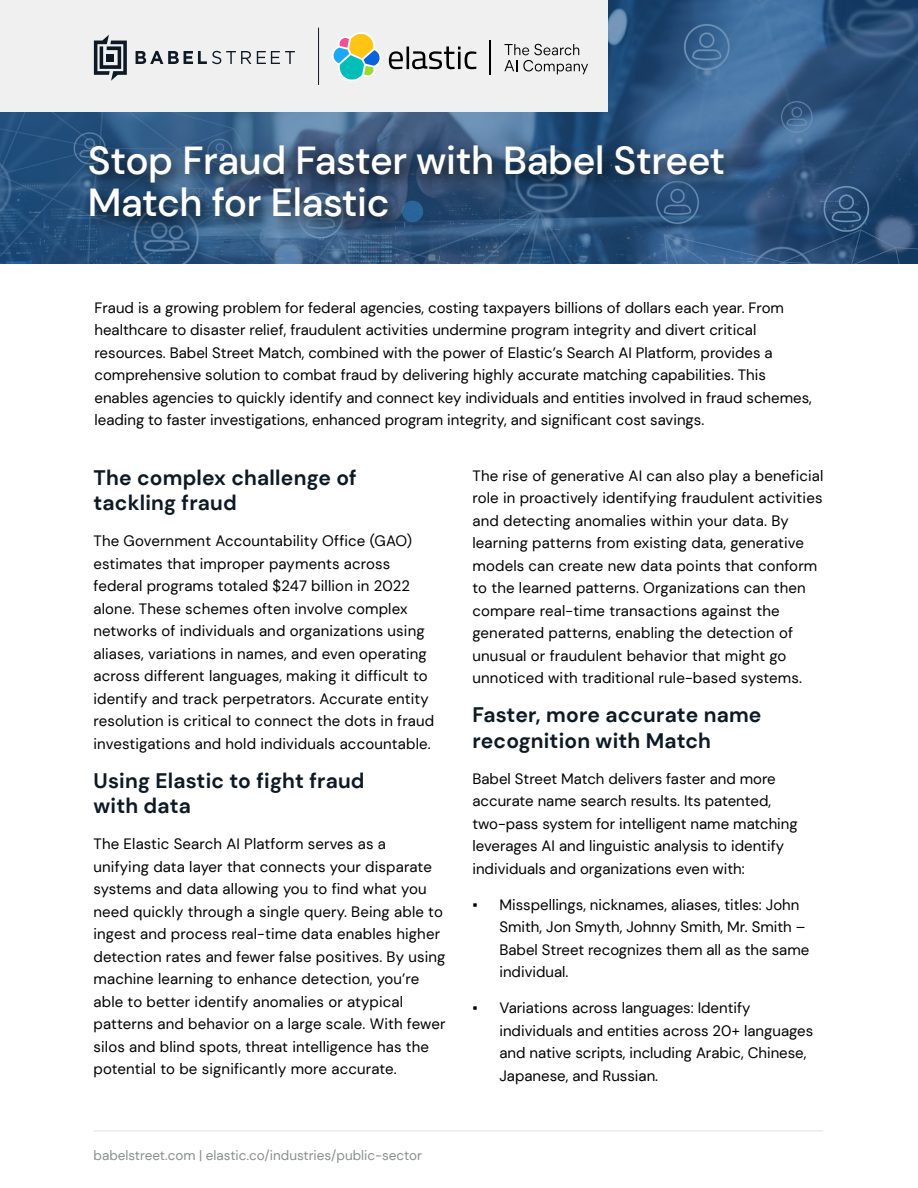
<style>
.page{position:relative;width:918px;height:1188px;background:#fff}
.page>*{position:absolute;margin:0;border:0;box-sizing:border-box;transform-origin:0 0}
.t1{font:500 39px/42px "DM Sans";letter-spacing:-.01em;color:#fff}
.t2{font:700 21px/25.5px "DM Sans";letter-spacing:.01em;color:#0d1925}
.t3{font:15px/22.5px "DM Sans";color:#000}
.t4{font:13.5px "DM Sans";color:#898e8d}
.s1{font-family:"Arial"}
</style>
<div class="page">
<svg style="left:0;top:0;width:918px;height:264px;background:#315883"></svg>
<hr style="left:94px;top:1131px;width:729px;height:1px;background:#e0e0de">
<div style="left:83px;top:138px;width:661px;height:99px;background:#000;opacity:.9"></div>
<div style="left:0;top:0;width:608px;height:112px;background:#f0f0f0"></div>
<svg style="left:136px;top:51px;width:115px;height:13px"></svg>
<svg style="left:257px;top:51px;width:38px;height:13px"></svg>
<svg style="left:93px;top:35px;width:34px;height:46px"></svg>
<div style="left:107px;top:54px;width:7px;height:8px;background:#0d1925"></div>
<hr style="left:318px;top:28px;width:1px;height:57px;background:#0d1925">
<svg style="left:332px;top:32px;width:49px;height:49px"></svg>
<hr style="left:490px;top:40px;width:1px;height:35px;background:#000">
<svg style="left:389px;top:46px;width:87px;height:23px"></svg>
<svg style="left:504px;top:44px;width:84px;height:30px"></svg>
<h1 class="t1" style="left:88px;top:139px;width:639px">Stop Fraud Faster with Babel Street<br>Match for Elastic</h1>
<p class="t3" style="left:94px;top:296px;width:719px">Fraud is a growing problem for federal agencies, costing taxpayers billions of dollars each year. From healthcare to disaster relief, fraudulent activities undermine program integrity and divert critical resources. Babel Street Match, combined with the power of Elastic’s Search AI Platform, provides a comprehensive solution to combat fraud by delivering highly accurate matching capabilities. This enables agencies to quickly identify and connect key individuals and entities involved in fraud schemes, leading to faster investigations, enhanced program integrity, and significant cost savings.</p>
<h2 class="t2" style="left:94px;top:465px;width:265px">The complex challenge of tackling fraud</h2>
<p class="t3" style="left:94px;top:530px;width:342px">The Government Accountability Office (GAO) estimates that improper payments across federal programs totaled $247 billion in 2022 alone. These schemes often involve complex networks of individuals and organizations using aliases, variations in names, and even operating across different languages, making it difficult to identify and track perpetrators. Accurate entity resolution is critical to connect the dots in fraud investigations and hold individuals accountable.</p>
<h2 class="t2" style="left:94px;top:768px;width:273px">Using Elastic to fight fraud with data</h2>
<p class="t3" style="left:94px;top:833px;width:354px">The Elastic Search AI Platform serves as a<br>unifying data layer that connects your disparate systems and data allowing you to find what you need quickly through a single query. Being able to ingest and process real-time data enables higher detection rates and fewer false positives. By using machine learning to enhance detection, you’re able to better identify anomalies or atypical patterns and behavior on a large scale. With fewer silos and blind spots, threat intelligence has the potential to be significantly more accurate.</p>
<p class="t4" style="left:94px;top:1147px;width:330px">babelstreet.com | elastic.co/industries/public-sector</p>
<p class="t3" style="left:472px;top:464px;width:353px">The rise of generative AI can also play a beneficial role in proactively identifying fraudulent activities and detecting anomalies within your data. By learning patterns from existing data, generative models can create new data points that conform to the learned patterns. Organizations can then compare real-time transactions against the generated patterns, enabling the detection of unusual or fraudulent behavior that might go unnoticed with traditional rule-based systems.</p>
<h2 class="t2" style="left:472px;top:702px;width:290px">Faster, more accurate name recognition with Match</h2>
<p class="t3" style="left:472px;top:767px;width:327px">Babel Street Match delivers faster and more accurate name search results. Its patented, two-pass system for intelligent name matching leverages AI and linguistic analysis to identify individuals and organizations even with:</p>
<p class="t3" style="left:500px;top:893px;width:311px;text-indent:-27px"><span class="s1">▪</span> Misspellings, nicknames, aliases, titles: John Smith, Jon Smyth, Johnny Smith, Mr. Smith – Babel Street recognizes them all as the same individual.</p>
<p class="t3" style="left:500px;top:997px;width:315px;text-indent:-27px"><span class="s1">▪</span> Variations across languages: Identify individuals and entities across 20+ languages and native scripts, including Arabic, Chinese, Japanese, and Russian.</p>
</div>
